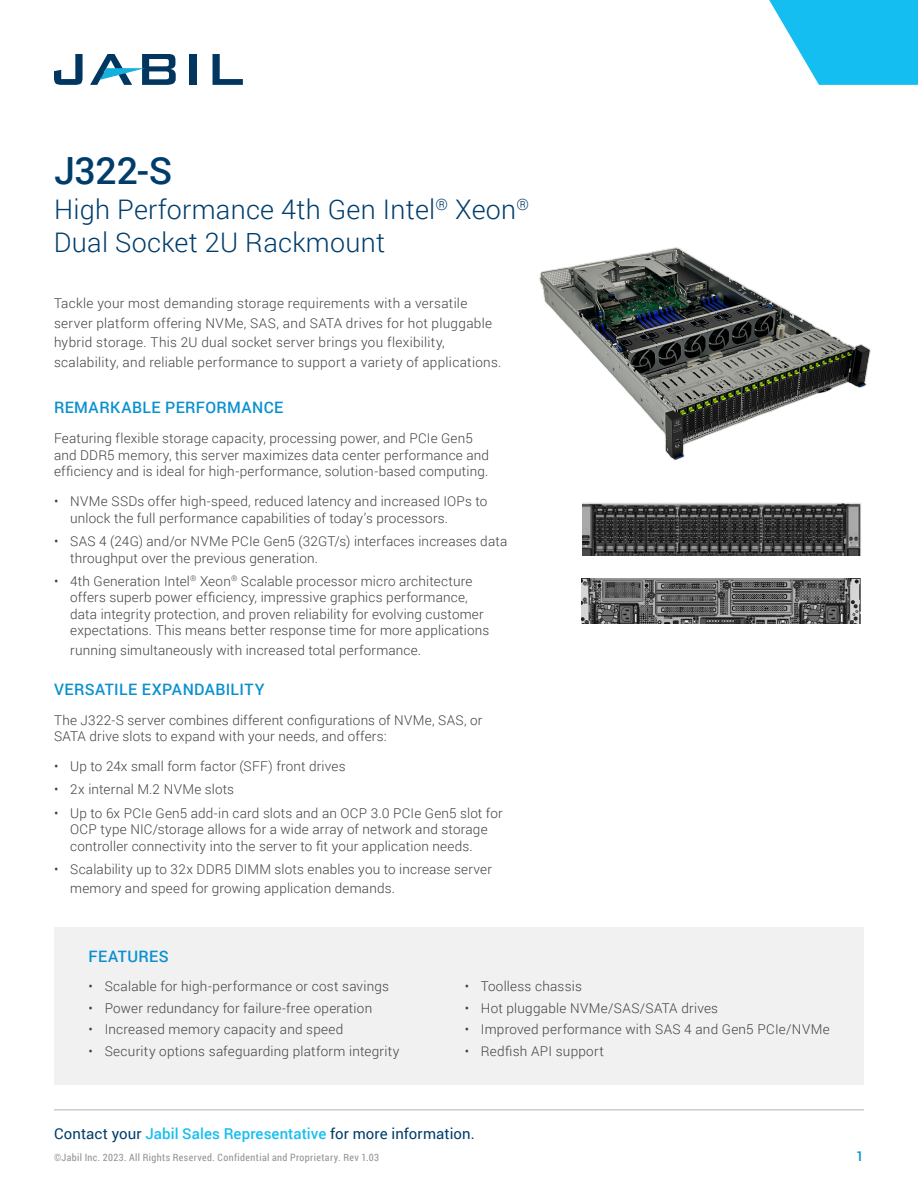
<style>
.page{position:relative;width:918px;height:1188px;background:#fff}
.page>*{position:absolute;margin:0;border:0;box-sizing:border-box;transform-origin:0 0}
.t1{font:500 37.5px "Roboto";color:#003d6b}
.t2{font:300 27px/32.4px "Roboto";letter-spacing:.01em;color:#003d6b}
.t3{font:500 15.75px "Roboto";letter-spacing:.025em;color:#0990cf}
.t4{font:15px "Roboto";letter-spacing:.005em;color:#003d6b}
.t5{font:300 13.5px/16.5px "Roboto";letter-spacing:.015em;color:#414042}
.t6{font:500 13.5px "Roboto";color:#0990cf}
.t7{font:10.2px "Roboto Condensed";letter-spacing:.04em;color:#939598}
.s1{font-weight:500;color:#15bef0}
</style>
<div class="page">
<svg style="left:769px;top:0;width:149px;height:85px"></svg>
<hr style="left:54px;top:1109px;width:810px;height:1px;background:#b1b4b6">
<div style="left:54px;top:927px;width:810px;height:157px;background:#f1f1f2"></div>
<svg style="left:54px;top:54px;width:29px;height:31px"></svg>
<div style="left:190px;top:54px;width:7px;height:31px;background:#003660"></div>
<svg style="left:213px;top:54px;width:30px;height:31px"></svg>
<svg style="left:90px;top:54px;width:86px;height:31px"></svg>
<img style="left:582px;top:579px;width:279px;height:44px">
<img style="left:582px;top:502px;width:279px;height:54px">
<img style="left:539px;top:247px;width:332px;height:213px">
<h1 class="t1" style="left:54px;top:144px;width:120px">J322-S</h1>
<h2 class="t2" style="left:54px;top:193px;width:477px">High Performance 4th Gen Intel<sup>®</sup> Xeon<sup>®<br></sup>Dual Socket 2U Rackmount</h2>
<p class="t5" style="left:54px;top:293px;width:449px;line-height:19.5px">Tackle your most demanding storage requirements with a versatile server platform offering NVMe, SAS, and SATA drives for hot pluggable hybrid storage. This 2U dual socket server brings you flexibility, scalability, and reliable performance to support a variety of applications.</p>
<p class="t3" style="left:54px;top:397px;width:231px">REMARKABLE PERFORMANCE</p>
<p class="t5" style="left:54px;top:430px;width:437px">Featuring flexible storage capacity, processing power, and PCIe Gen5 and DDR5 memory, this server maximizes data center performance and efficiency and is ideal for high-performance, solution-based computing.</p>
<p class="t5" style="left:70px;top:493px;width:419px;text-indent:-16px">• NVMe SSDs offer high-speed, reduced latency and increased IOPs to unlock the full performance capabilities of today’s processors.</p>
<p class="t5" style="left:70px;top:533px;width:439px;text-indent:-16px">• SAS 4 (24G) and/or NVMe PCIe Gen5 (32GT/s) interfaces increases data throughput over the previous generation.</p>
<p class="t5" style="left:70px;top:572px;width:421px;text-indent:-16px">• 4th Generation Intel<sup>®</sup> Xeon<sup>®</sup> Scalable processor micro architecture offers superb power efficiency, impressive graphics performance, data integrity protection, and proven reliability for evolving customer expectations. This means better response time for more applications</p>
<p class="t5" style="left:70px;top:641px;width:353px">running simultaneously with increased total performance.</p>
<p class="t3" style="left:54px;top:678px;width:212px">VERSATILE EXPANDABILITY</p>
<p class="t5" style="left:54px;top:711px;width:430px">The J322-S server combines different configurations of NVMe, SAS, or<br>SATA drive slots to expand with your needs, and offers:</p>
<p class="t5" style="left:54px;top:758px;width:293px">• Up to 24x small form factor (SFF) front drives</p>
<p class="t5" style="left:54px;top:781px;width:182px">• 2x internal M.2 NVMe slots</p>
<p class="t5" style="left:70px;top:804px;width:434px;text-indent:-16px">• Up to 6x PCIe Gen5 add-in card slots and an OCP 3.0 PCIe Gen5 slot for<br>OCP type NIC/storage allows for a wide array of network and storage controller connectivity into the server to fit your application needs.</p>
<p class="t5" style="left:70px;top:859px;width:423px;line-height:19.5px;text-indent:-16px">• Scalability up to 32x DDR5 DIMM slots enables you to increase server memory and speed for growing application demands.</p>
<p class="t3" style="left:88px;top:946px;width:82px">FEATURES</p>
<p class="t5" style="left:88px;top:977px;width:302px">• Scalable for high-performance or cost savings</p>
<p class="t5" style="left:88px;top:999px;width:285px">• Power redundancy for failure-free operation</p>
<p class="t5" style="left:88px;top:1021px;width:256px">• Increased memory capacity and speed</p>
<p class="t5" style="left:88px;top:1043px;width:313px">• Security options safeguarding platform integrity</p>
<p class="t5" style="left:465px;top:977px;width:119px">• Toolless chassis</p>
<p class="t5" style="left:465px;top:999px;width:255px">• Hot pluggable NVMe/SAS/SATA drives</p>
<p class="t5" style="left:465px;top:1021px;width:367px">• Improved performance with SAS 4 and Gen5 PCIe/NVMe</p>
<p class="t5" style="left:465px;top:1043px;width:141px">• Redfish API support</p>
<p class="t4" style="left:54px;top:1123px;width:422px">Contact your <span class="s1">Jabil Sales Representative</span> for more information.</p>
<p class="t7" style="left:54px;top:1150px;width:327px">©Jabil Inc. 2023. All Rights Reserved. Confidential and Proprietary. Rev 1.03</p>
<p class="t6" style="left:856px;top:1147px;width:9px">1</p>
</div>
